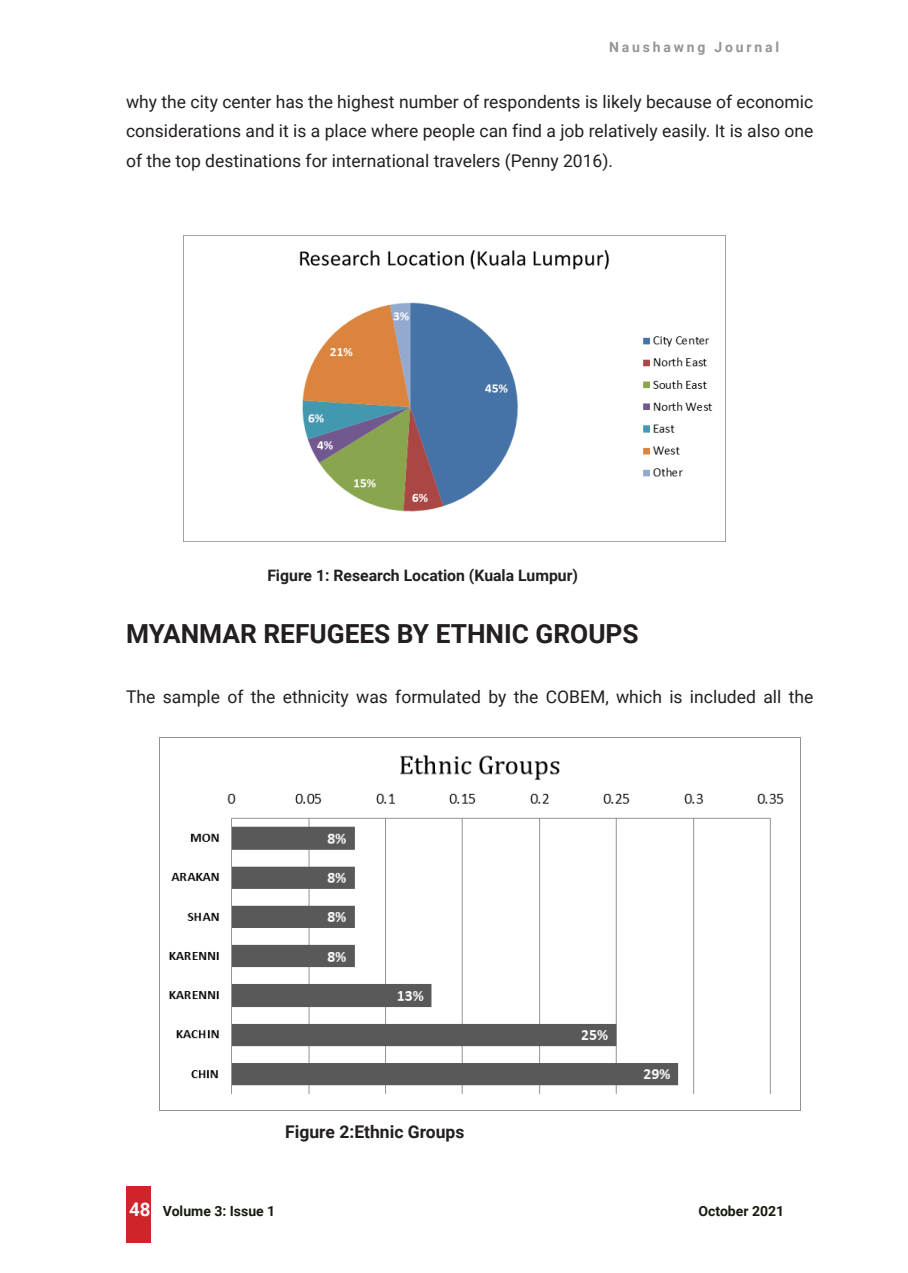
<style>
.page{position:relative;width:908px;height:1273px;background:#fff}
.page>*{position:absolute;margin:0;border:0;box-sizing:border-box;transform-origin:0 0}
.t1{font:700 26.25px "Roboto";color:#231f20}
.t2{font:17.5px/29.8px "Roboto";color:#231f20;text-align:justify}
.Bold{font:700 17.5px "Roboto";color:#231f20}
.t3{font:700 15.75px "Roboto";color:#231f20}
.t4{font:700 14px "Roboto";color:#171c10}
.t5{font:700 14px "Roboto";letter-spacing:.2em;color:#939598}
.s1{font-size:18.72px;color:#f7f7f8}
</style>
<div class="page">
<div style="left:126px;top:1186px;width:25px;height:57px;background:#d1232a"></div>
<img style="left:183px;top:235px;width:542px;height:306px">
<img style="left:159px;top:737px;width:641px;height:373px">
<p class="t5" style="left:609px;top:37px;width:171px">Naushawng Journal</p>
<p class="t2" style="left:126px;top:86px;width:688px">why the city center has the highest number of respondents is likely because of economic considerations and it is a place where people can find a job relatively easily. It is also one of the top destinations for international travelers (Penny 2016).</p>
<p class="t3" style="left:267px;top:564px;width:312px">Figure 1: Research Location (Kuala Lumpur)</p>
<p class="t1" style="left:126px;top:615px;width:514px">MYANMAR REFUGEES BY ETHNIC GROUPS</p>
<p class="t2" style="left:126px;top:681px;width:688px">The sample of the ethnicity was formulated by the COBEM, which is included all the</p>
<p class="Bold" style="left:285px;top:1119px;width:181px">Figure 2:Ethnic Groups</p>
<p class="t4" style="left:129px;top:1201px;width:148px"><span class="s1">48</span> Volume 3: Issue 1</p>
<p class="t4" style="left:698px;top:1201px;width:87px">October 2021</p>
</div>
